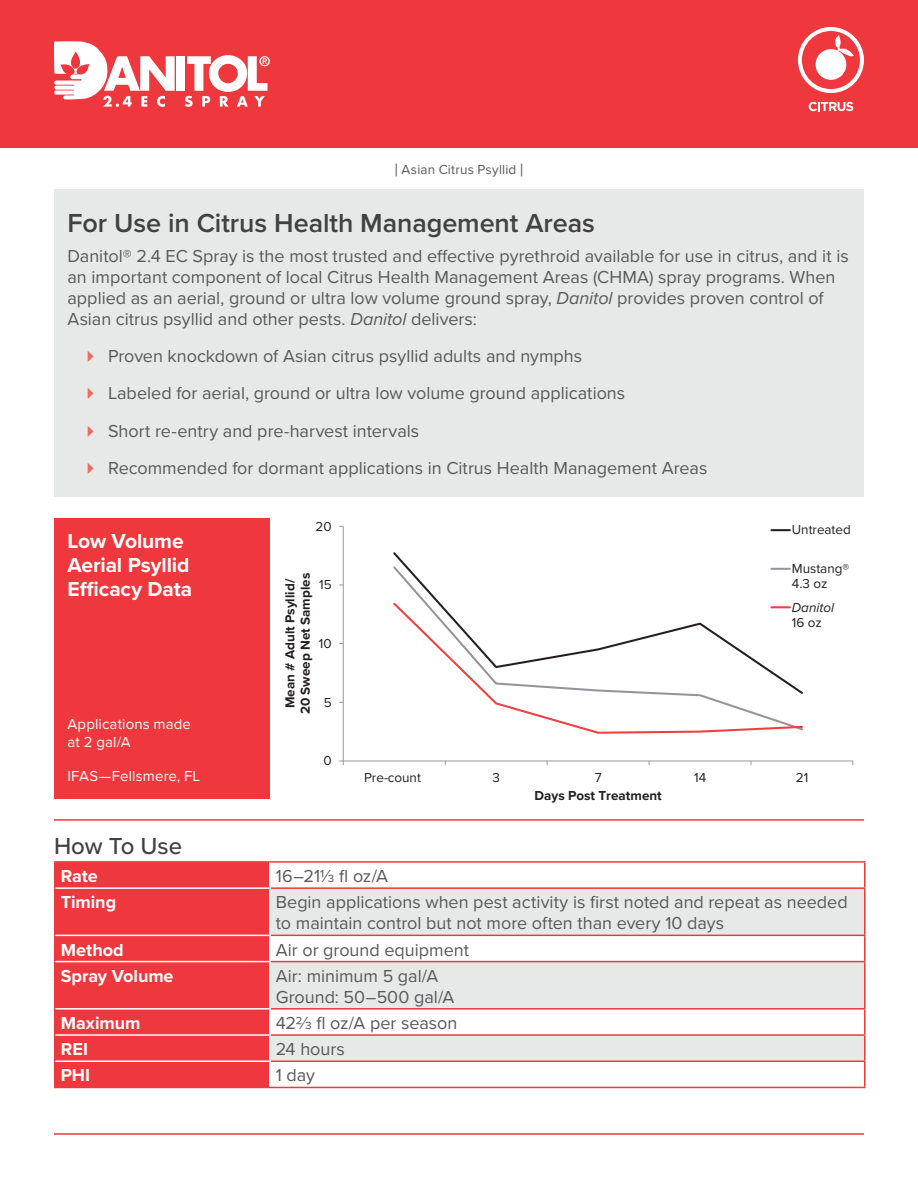
<style>
.page{position:relative;width:918px;height:1188px;background:#fff}
.page>*{position:absolute;margin:0;border:0;box-sizing:border-box;transform-origin:0 0}
.Heading_1{font:600 27px "Proxima Nova";letter-spacing:-.005em;color:#414142}
.Heading_2_rule{font:500 24px "Proxima Nova";letter-spacing:-.005em;color:#414142}
.body{font:700 21px/24px "Proxima Nova";letter-spacing:-.005em;color:#fff}
.body-2{font:18px/21px "Proxima Nova";color:#58595b}
.table_cell{font:18px/21px "Proxima Nova";color:#58595b}
.table_header{font:700 18px "Proxima Nova";letter-spacing:-.005em;color:#fff}
.body-3{font:15px/18px "Proxima Nova";letter-spacing:.01em;color:#fff}
.t1{font:700 13.5px/15.1px "Proxima Nova";color:#231f20;text-align:center}
.t2{font:13.5px/15.1px "Proxima Nova";color:#231f20}
.crop{font:13.5px "Proxima Nova";letter-spacing:.015em;color:#58595b}
.t3{font:italic 13.5px/15.1px "Proxima Nova";color:#231f20}
.s1{font-size:18px}
.s2{font-style:italic}
.s3{font-style:normal}
</style>
<div class="page">
<div style="left:0;top:0;width:918px;height:148px;background:#ef373e"></div>
<hr style="left:54px;top:1133px;width:810px;height:2px;background:#ef373e">
<div style="left:176px;top:56px;width:9px;height:35px;background:#fff"></div>
<svg style="left:54px;top:41px;width:121px;height:66px"></svg>
<svg style="left:185px;top:55px;width:85px;height:52px"></svg>
<div style="left:54px;top:189px;width:810px;height:308px;background:#e7e8e8"></div>
<hr style="left:54px;top:819px;width:810px;height:2px;background:#ef373e">
<div style="left:56px;top:863px;width:213px;height:224px;background:#ef373e"></div>
<svg style="left:271px;top:889px;width:593px;height:171px;fill:#e7e8e8"></svg>
<hr style="left:270px;top:861px;width:595px;height:2px;background:#ef373e">
<hr style="left:864px;top:863px;width:2px;height:24px;background:#ef373e">
<hr style="left:271px;top:887px;width:594px;height:2px;background:#ef373e">
<hr style="left:864px;top:889px;width:2px;height:46px;background:#ef373e">
<hr style="left:271px;top:935px;width:594px;height:1px;background:#ef373e">
<hr style="left:864px;top:936px;width:2px;height:25px;background:#ef373e">
<hr style="left:271px;top:961px;width:594px;height:1px;background:#ef373e">
<hr style="left:864px;top:962px;width:2px;height:46px;background:#ef373e">
<hr style="left:271px;top:1008px;width:594px;height:2px;background:#ef373e">
<hr style="left:864px;top:1010px;width:2px;height:24px;background:#ef373e">
<hr style="left:271px;top:1034px;width:594px;height:2px;background:#ef373e">
<hr style="left:864px;top:1036px;width:2px;height:24px;background:#ef373e">
<hr style="left:271px;top:1060px;width:594px;height:2px;background:#ef373e">
<hr style="left:864px;top:1062px;width:2px;height:25px;background:#ef373e">
<hr style="left:270px;top:1087px;width:595px;height:1px;background:#ef373e">
<hr style="left:54px;top:861px;width:216px;height:2px;background:#ef373e">
<hr style="left:54px;top:863px;width:2px;height:25px;background:#ef373e">
<hr style="left:54px;top:888px;width:2px;height:47px;background:#ef373e">
<hr style="left:54px;top:935px;width:2px;height:27px;background:#ef373e">
<hr style="left:54px;top:962px;width:2px;height:47px;background:#ef373e">
<hr style="left:54px;top:1009px;width:2px;height:26px;background:#ef373e">
<hr style="left:54px;top:1035px;width:2px;height:26px;background:#ef373e">
<hr style="left:54px;top:1061px;width:2px;height:26px;background:#ef373e">
<hr style="left:54px;top:1087px;width:216px;height:1px;background:#ef373e">
<hr style="left:56px;top:887px;width:215px;height:2px;background:#fff">
<hr style="left:56px;top:935px;width:215px;height:1px;background:#fff">
<hr style="left:56px;top:961px;width:215px;height:1px;background:#fff">
<hr style="left:56px;top:1008px;width:215px;height:2px;background:#fff">
<hr style="left:56px;top:1034px;width:215px;height:2px;background:#fff">
<hr style="left:56px;top:1060px;width:215px;height:2px;background:#fff">
<svg style="left:809px;top:102px;width:44px;height:9px"></svg>
<svg style="left:798px;top:27px;width:66px;height:66px"></svg>
<hr style="left:343px;top:526px;width:1px;height:235px;background:#989a9d">
<hr style="left:343px;top:761px;width:510px;height:1px;background:#989a9d">
<svg style="left:393px;top:564px;width:398px;height:37px"></svg>
<svg style="left:393px;top:601px;width:410px;height:133px"></svg>
<svg style="left:771px;top:529px;width:19px;height:2px"></svg>
<svg style="left:771px;top:568px;width:19px;height:2px"></svg>
<svg style="left:771px;top:606px;width:19px;height:2px"></svg>
<div style="left:54px;top:518px;width:216px;height:281px;background:#ef373e"></div>
<p class="crop" style="left:394px;top:162px;width:131px"><span class="s1">|</span> Asian Citrus Psyllid <span class="s1">|</span></p>
<p class="Heading_1" style="left:68px;top:207px;width:529px">For Use in Citrus Health Management Areas</p>
<p class="body-2" style="left:68px;top:246px;width:783px">Danitol® 2.4 EC Spray is the most trusted and effective pyrethroid available for use in citrus, and it is an important component of local Citrus Health Management Areas (CHMA) spray programs. When applied as an aerial, ground or ultra low volume ground spray, <span class="s2">Danitol</span> provides proven control of Asian citrus psyllid and other pests. <span class="s2">Danitol</span> delivers:</p>
<p class="body-2" style="left:108px;top:346px;width:476px">Proven knockdown of Asian citrus psyllid adults and nymphs</p>
<p class="body-2" style="left:108px;top:383px;width:519px">Labeled for aerial, ground or ultra low volume ground applications</p>
<p class="body-2" style="left:108px;top:420px;width:313px">Short re-entry and pre-harvest intervals</p>
<p class="body-2" style="left:108px;top:458px;width:601px">Recommended for dormant applications in Citrus Health Management Areas</p>
<p class="body" style="left:68px;top:530px;width:126px">Low Volume<br>Aerial Psyllid<br>Efficacy Data</p>
<p class="body-3" style="left:68px;top:716px;width:125px">Applications made at 2 gal/A</p>
<p class="body-3" style="left:68px;top:768px;width:134px">IFAS—Fellsmere, FL</p>
<p class="t2" style="left:316px;top:519px;width:18px">20</p>
<p class="t1" style="left:283px;top:714px;width:143px;rotate:-90deg">Mean # Adult Psyllid/<br>20 Sweep Net Samples</p>
<p class="t2" style="left:319px;top:577px;width:14px">15</p>
<p class="t2" style="left:319px;top:636px;width:14px">10</p>
<p class="t2" style="left:324px;top:695px;width:9px">5</p>
<p class="t2" style="left:323px;top:753px;width:10px">0</p>
<p class="t2" style="left:792px;top:523px;width:61px">Untreated</p>
<p class="t2" style="left:792px;top:561px;width:59px">Mustang®<br>4.3 oz</p>
<p class="t3" style="left:792px;top:600px;width:44px">Danitol<br><span class="s3">16 oz</span></p>
<p class="t2" style="left:364px;top:770px;width:58px">Pre-count</p>
<p class="t2" style="left:492px;top:770px;width:9px">3</p>
<p class="t2" style="left:595px;top:770px;width:8px">7</p>
<p class="t2" style="left:694px;top:770px;width:14px">14</p>
<p class="t2" style="left:796px;top:770px;width:14px">21</p>
<p class="t1" style="left:534px;top:788px;width:129px">Days Post Treatment</p>
<p class="Heading_2_rule" style="left:54px;top:832px;width:130px">How To Use</p>
<p class="table_header" style="left:61px;top:865px;width:39px">Rate</p>
<p class="table_cell" style="left:276px;top:866px;width:114px">16–21⅓ fl oz/A</p>
<p class="table_header" style="left:61px;top:892px;width:57px">Timing</p>
<p class="table_cell" style="left:276px;top:892px;width:573px">Begin applications when pest activity is first noted and repeat as needed to maintain control but not more often than every 10 days</p>
<p class="table_header" style="left:61px;top:939px;width:64px">Method</p>
<p class="table_cell" style="left:276px;top:939px;width:195px">Air or ground equipment</p>
<p class="table_header" style="left:61px;top:965px;width:114px">Spray Volume</p>
<p class="table_cell" style="left:276px;top:966px;width:164px">Air: minimum 5 gal/A</p>
<p class="table_cell" style="left:276px;top:987px;width:180px">Ground: 50–500 gal/A</p>
<p class="table_header" style="left:61px;top:1012px;width:81px">Maximum</p>
<p class="table_cell" style="left:276px;top:1013px;width:183px">42⅔ fl oz/A per season</p>
<p class="table_header" style="left:61px;top:1039px;width:29px">REI</p>
<p class="table_cell" style="left:276px;top:1039px;width:71px">24 hours</p>
<p class="table_header" style="left:61px;top:1065px;width:31px">PHI</p>
<p class="table_cell" style="left:276px;top:1065px;width:41px">1 day</p>
</div>
